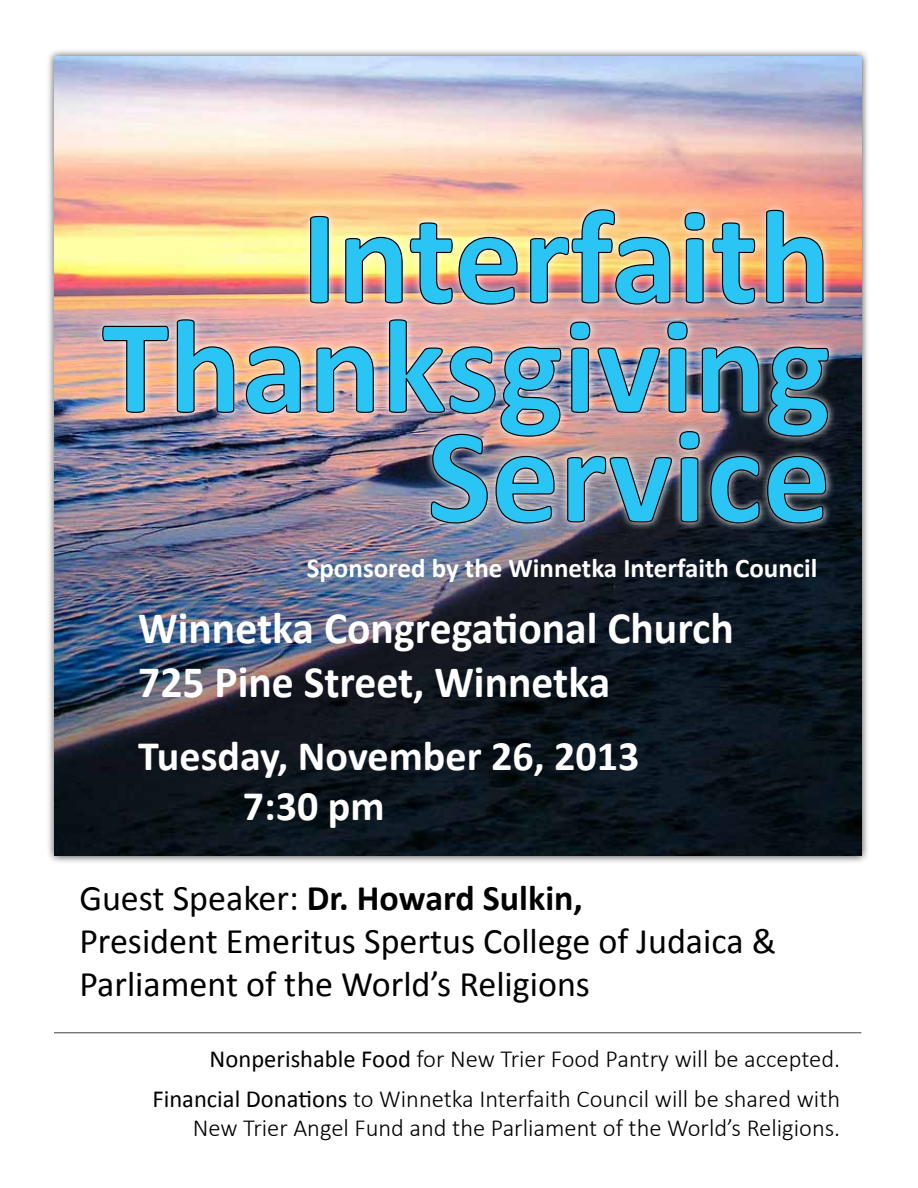
<style>
.page{position:relative;width:918px;height:1188px;background:#fff}
.page>*{position:absolute;margin:0;border:0;box-sizing:border-box;transform-origin:0 0}
.t1{font:700 135.45px/109.5px "Calibri";color:#2ac5f4;text-align:right}
.t2{font:700 45px/54px "Calibri";color:#fff}
.t3{font:700 42px/50.6px "Calibri";color:#fff}
.t4{font:36px/43.2px "Calibri";color:#000}
.t5{font:700 27px "Calibri";color:#fff}
.t6{font:300 24.6px/40px "Calibri";color:#000;text-align:right}
.s1{font-weight:700}
.s2{font-weight:400}
</style>
<div class="page">
<div style="left:46px;top:48px;width:823px;height:816px;background:#000;opacity:.75"></div>
<img style="left:54px;top:56px;width:807px;height:800px">
<img style="left:94px;top:201px;width:743px;height:331px">
<svg style="left:309px;top:215px;width:21px;height:89px"></svg>
<img style="left:344px;top:222px;width:174px;height:83px">
<img style="left:529px;top:209px;width:142px;height:96px">
<svg style="left:684px;top:211px;width:22px;height:93px"></svg>
<img style="left:712px;top:222px;width:44px;height:83px">
<img style="left:765px;top:209px;width:60px;height:95px">
<img style="left:102px;top:325px;width:67px;height:89px">
<img style="left:176px;top:319px;width:59px;height:95px">
<img style="left:245px;top:346px;width:57px;height:69px">
<img style="left:315px;top:346px;width:60px;height:68px">
<svg style="left:767px;top:346px;width:63px;height:91px"></svg>
<img style="left:388px;top:319px;width:372px;height:205px">
<svg style="left:767px;top:455px;width:60px;height:69px"></svg>
<hr style="left:54px;top:1032px;width:807px;height:1px;background:#565659">
<h1 class="t1" style="left:102px;top:203px;width:731px">Interfaith<br>Thanksgiving<br>Service</h1>
<p class="t5" style="left:307px;top:551px;width:512px">Sponsored by the Winnetka Interfaith Council</p>
<h2 class="t2" style="left:138px;top:602px;width:597px">Winnetka Congregational Church<br>725 Pine Street, Winnetka</h2>
<h3 class="t3" style="left:243px;top:730px;width:398px;text-indent:-105px">Tuesday, November 26, 2013<br>7:30 pm</h3>
<h3 class="t4" style="left:79px;top:876px;width:698px">Guest Speaker: <span class="s1">Dr. Howard Sulkin,<br></span>President Emeritus Spertus College of Judaica &amp;<br>Parliament of the World’s Religions</h3>
<p class="t6" style="left:152px;top:1039px;width:689px"><span class="s2">Nonperishable Food</span> for New Trier Food Pantry will be accepted.<br><span class="s2">Financial Donations</span> to Winnetka Interfaith Council will be shared with</p>
<p class="t6" style="left:193px;top:1108px;width:649px">New Trier Angel Fund and the Parliament of the World’s Religions.</p>
</div>
